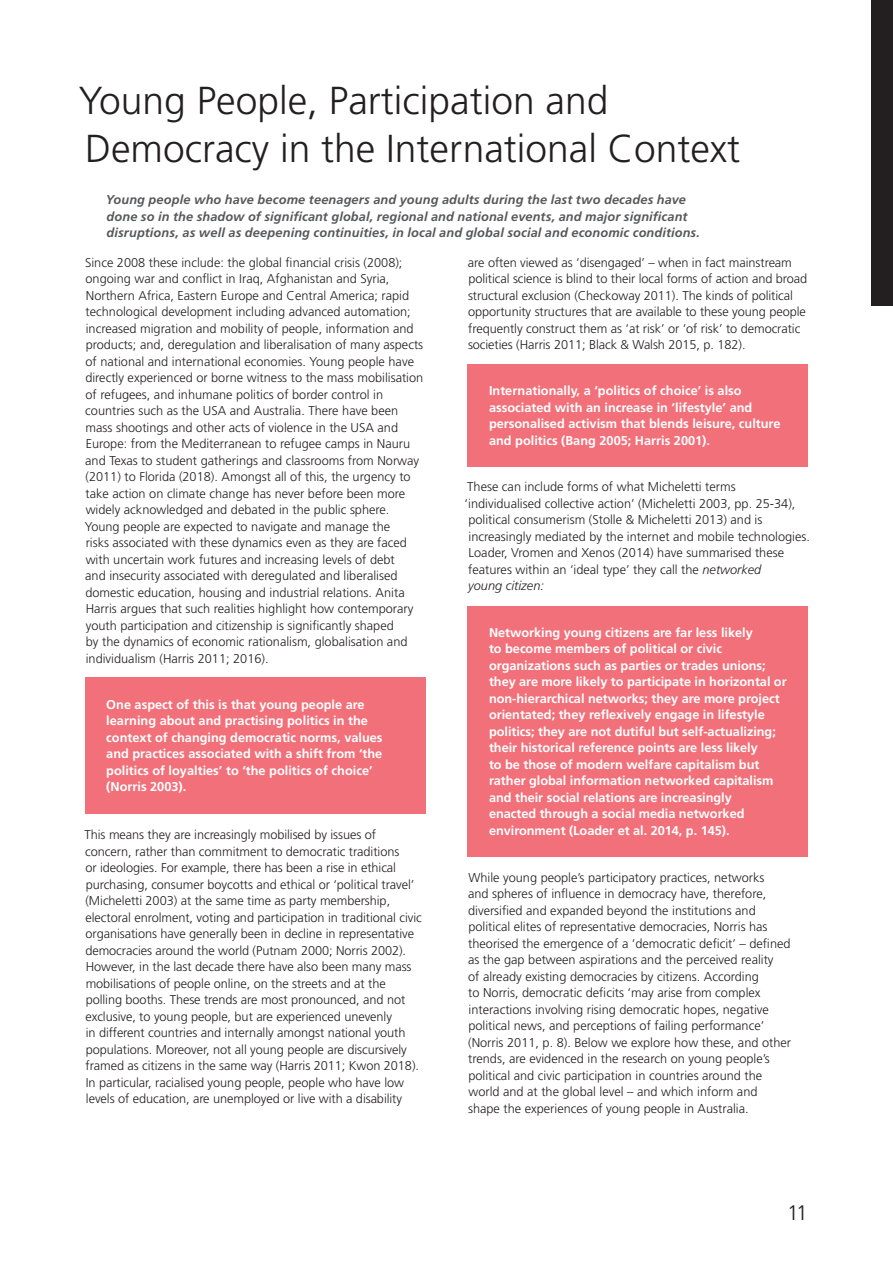
<style>
.page{position:relative;width:893px;height:1263px;background:#fff}
.page>*{position:absolute;margin:0;border:0;box-sizing:border-box;transform-origin:0 0}
.t1{font:300 39px/48px "Frutiger";color:#231f20}
.t2{font:300 21px "Frutiger";color:#231f20}
.t3{font:300 12.75px/16.5px "Frutiger";color:#231f20}
.t4{font:700 12.75px/16.5px "Frutiger";letter-spacing:-.005em;color:#fff}
.t5{font:italic 700 12.75px/16.5px "Frutiger";letter-spacing:.01em;color:#57585a}
.t6{font:italic 300 12.75px "Frutiger";color:#231f20}
.s1{font-style:italic}
</style>
<div class="page">
<div style="left:85px;top:678px;width:340px;height:136px;background:#f17079"></div>
<div style="left:468px;top:364px;width:340px;height:102px;background:#f17079"></div>
<div style="left:468px;top:606px;width:340px;height:251px;background:#f17079"></div>
<div style="left:872px;top:0;width:21px;height:306px;background:#231f20"></div>
<h1 class="t1" style="left:79px;top:77px;width:663px">Young People, Participation and<br>Democracy in the International Context</h1>
<p class="t5" style="left:106px;top:192px;width:596px">Young people who have become teenagers and young adults during the last two decades have done so in the shadow of significant global, regional and national events, and major significant disruptions, as well as deepening continuities, in local and global social and economic conditions.</p>
<p class="t3" style="left:85px;top:254px;width:340px">Since 2008 these include: the global financial crisis (2008); ongoing war and conflict in Iraq, Afghanistan and Syria, Northern Africa, Eastern Europe and Central America; rapid technological development including advanced automation; increased migration and mobility of people, information and products; and, deregulation and liberalisation of many aspects of national and international economies. Young people have directly experienced or borne witness to the mass mobilisation of refugees, and inhumane politics of border control in countries such as the USA and Australia. There have been mass shootings and other acts of violence in the USA and Europe: from the Mediterranean to refugee camps in Nauru and Texas to student gatherings and classrooms from Norway (2011) to Florida (2018). Amongst all of this, the urgency to take action on climate change has never before been more widely acknowledged and debated in the public sphere.<br>Young people are expected to navigate and manage the<br>risks associated with these dynamics even as they are faced with uncertain work futures and increasing levels of debt<br>and insecurity associated with deregulated and liberalised domestic education, housing and industrial relations. Anita Harris argues that such realities highlight how contemporary youth participation and citizenship is significantly shaped<br>by the dynamics of economic rationalism, globalisation and individualism (Harris 2011; 2016).</p>
<p class="t4" style="left:106px;top:696px;width:278px">One aspect of this is that young people are learning about and practising politics in the context of changing democratic norms, values and practices associated with a shift from ‘the politics of loyalties’ to ‘the politics of choice’ (Norris 2003).</p>
<p class="t3" style="left:85px;top:826px;width:339px">This means they are increasingly mobilised by issues of concern, rather than commitment to democratic traditions<br>or ideologies. For example, there has been a rise in ethical purchasing, consumer boycotts and ethical or ‘political travel’ (Micheletti 2003) at the same time as party membership, electoral enrolment, voting and participation in traditional civic organisations have generally been in decline in representative democracies around the world (Putnam 2000; Norris 2002).<br>However, in the last decade there have also been many mass mobilisations of people online, on the streets and at the polling booths. These trends are most pronounced, and not exclusive, to young people, but are experienced unevenly<br>in different countries and internally amongst national youth populations. Moreover, not all young people are discursively framed as citizens in the same way (Harris 2011; Kwon 2018).<br>In particular, racialised young people, people who have low levels of education, are unemployed or live with a disability</p>
<p class="t3" style="left:468px;top:254px;width:341px">are often viewed as ‘disengaged’ – when in fact mainstream political science is blind to their local forms of action and broad structural exclusion (Checkoway 2011). The kinds of political opportunity structures that are available to these young people frequently construct them as ‘at risk’ or ‘of risk’ to democratic societies (Harris 2011; Black &amp; Walsh 2015, p. 182).</p>
<p class="t4" style="left:489px;top:383px;width:293px">Internationally, a ‘politics of choice’ is also associated with an increase in ‘lifestyle’ and personalised activism that blends leisure, culture and politics (Bang 2005; Harris 2001).</p>
<p class="t3" style="left:467px;top:479px;width:270px">These can include forms of what Micheletti terms</p>
<p class="t3" style="left:465px;top:495px;width:332px">‘individualised collective action’ (Micheletti 2003, pp. 25-34),</p>
<p class="t3" style="left:468px;top:512px;width:295px">political consumerism (Stolle &amp; Micheletti 2013) and is</p>
<p class="t3" style="left:468px;top:528px;width:343px">increasingly mediated by the internet and mobile technologies.</p>
<p class="t3" style="left:468px;top:545px;width:317px">Loader, Vromen and Xenos (2014) have summarised these</p>
<p class="t3" style="left:468px;top:561px;width:295px">features within an ‘ideal type’ they call the <span class="s1">networked</span></p>
<p class="t6" style="left:468px;top:579px;width:77px">young citizen:</p>
<p class="t4" style="left:489px;top:624px;width:299px">Networking young citizens are far less likely<br>to become members of political or civic organizations such as parties or trades unions; they are more likely to participate in horizontal or non-hierarchical networks; they are more project orientated; they reflexively engage in lifestyle politics; they are not dutiful but self-actualizing; their historical reference points are less likely<br>to be those of modern welfare capitalism but rather global information networked capitalism and their social relations are increasingly<br>enacted through a social media networked environment (Loader et al. 2014, p. 145).</p>
<p class="t3" style="left:468px;top:869px;width:325px">While young people’s participatory practices, networks<br>and spheres of influence in democracy have, therefore, diversified and expanded beyond the institutions and political elites of representative democracies, Norris has theorised the emergence of a ‘democratic deficit’ – defined as the gap between aspirations and the perceived reality<br>of already existing democracies by citizens. According<br>to Norris, democratic deficits ‘may arise from complex interactions involving rising democratic hopes, negative political news, and perceptions of failing performance’ (Norris 2011, p. 8). Below we explore how these, and other trends, are evidenced in the research on young people’s political and civic participation in countries around the world and at the global level – and which inform and shape the experiences of young people in Australia.</p>
<h2 class="t2" style="left:787px;top:1201px;width:22px">11</h2>
</div>
